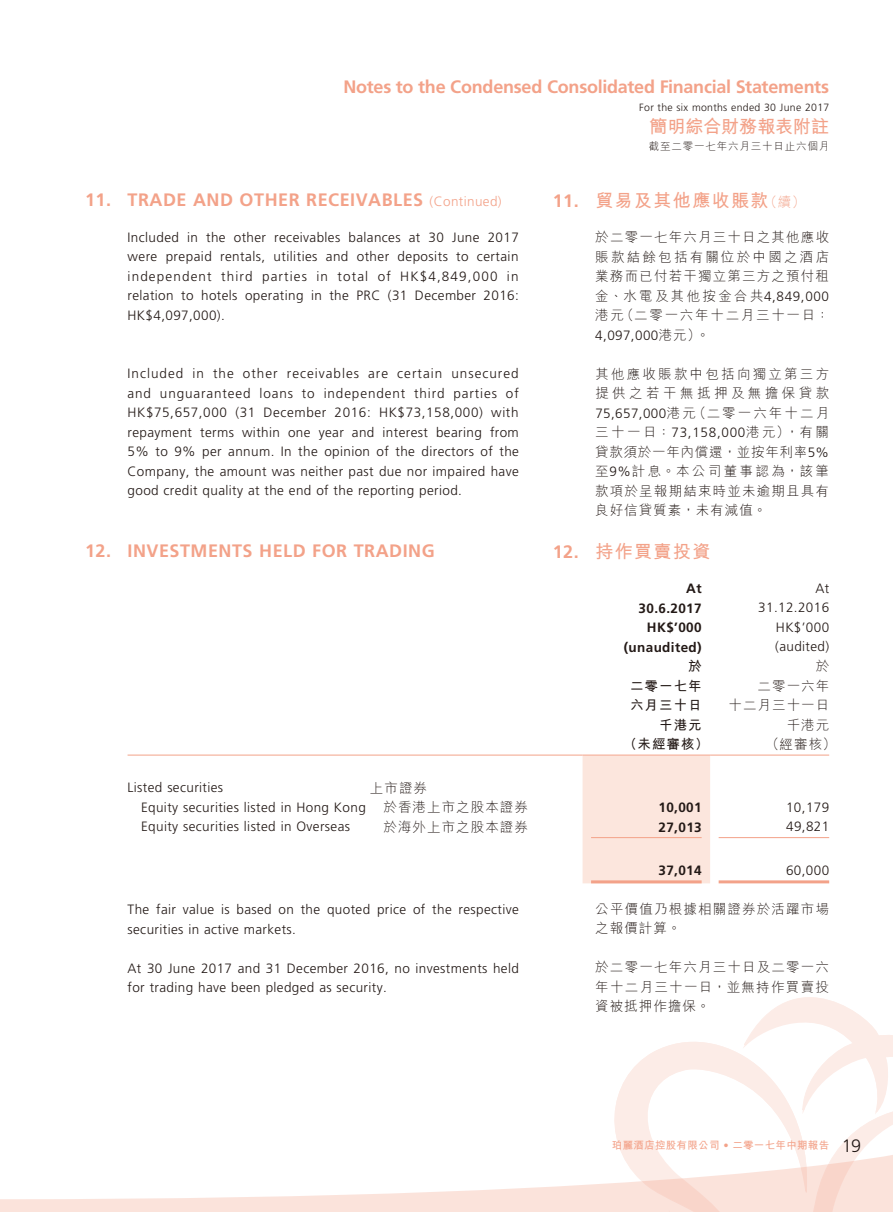
<style>
.page{position:relative;width:893px;height:1212px;background:#fff}
.page>*{position:absolute;margin:0;border:0;box-sizing:border-box;transform-origin:0 0}
.t1{font:700 18px "Frutiger LT Std";letter-spacing:-.015em;color:#f3a289}
.t2{font:700 18px "M Hei HK";letter-spacing:.08em;color:#f3a289}
.t3{font:700 18px "M Hei HK";color:#f3a289}
.t4{font:300 13.5px/19.5px "Frutiger LT Std";letter-spacing:.03em;color:#231916;text-align:justify}
.t5{font:300 13.5px/19.5px "M Hei HK";letter-spacing:.09em;color:#231916;text-align:justify}
.t6{font:700 13.5px/19.5px "Frutiger LT Std";letter-spacing:.03em;color:#231916;text-align:right}
.t7{font:700 13.5px/19.5px "M Hei HK";letter-spacing:.08em;color:#231916;text-align:justify}
.t8{font:300 13.5px "Frutiger LT Std";letter-spacing:.03em;color:#f3a289}
.t9{font:300 10.5px "Frutiger LT Std";letter-spacing:.03em;color:#231916}
.t10{font:700 10.5px "M Hei HK";letter-spacing:.03em;color:#f3a289}
.t11{font:300 10.5px "M Hei HK";letter-spacing:.08em;color:#231916}
.s1{font-weight:700;font-size:18px}
.s2{font-family:"Frutiger LT Std"}
.s3{font-weight:300;font-size:13.5px}
.s4{font-family:"M Hei HK"}
.s5{font-family:"Frutiger LT Std";font-weight:300;font-size:18px;color:#231916}
</style>
<div class="page">
<svg style="left:614px;top:997px;width:279px;height:155px"></svg>
<svg style="left:0;top:1152px;width:893px;height:60px"></svg>
<div style="left:583px;top:756px;width:127px;height:127px;background:#fce6dd"></div>
<hr style="left:128px;top:755px;width:242px;height:1px;background:#f3a289">
<hr style="left:370px;top:755px;width:213px;height:1px;background:#f3a289">
<hr style="left:583px;top:755px;width:127px;height:1px;background:#f3a289">
<hr style="left:710px;top:755px;width:119px;height:1px;background:#f3a289">
<hr style="left:591px;top:837px;width:111px;height:1px;background:#f3a289">
<hr style="left:719px;top:837px;width:110px;height:1px;background:#f3a289">
<hr style="left:591px;top:880px;width:111px;height:3px;background:#f3a289">
<hr style="left:719px;top:880px;width:110px;height:3px;background:#f3a289">
<h1 class="t1" style="left:343px;top:76px;width:487px">Notes to the Condensed Consolidated Financial Statements</h1>
<p class="t9" style="left:639px;top:101px;width:192px">For the six months ended 30 June 2017</p>
<h1 class="t3" style="left:650px;top:113px;width:181px">簡明綜合財務報表附註</h1>
<p class="t11" style="left:649px;top:138px;width:182px">截至二零一七年六月三十日止六個月</p>
<h1 class="t1" style="left:85px;top:189px;width:40px">11. TR</h1>
<h1 class="t1" style="left:150px;top:189px;width:168px">ADE AND OTHER RECE</h1>
<p class="t8" style="left:350px;top:194px;width:153px"><span class="s1">IVABLES</span> (Continued)</p>
<p class="t4" style="left:128px;top:227px;width:393px">Included in the other receivables balances at 30 June 2017 were prepaid rentals, utilities and other deposits to certain independent third parties in total of HK$4,849,000 in relation to hotels operating in the PRC (31 December 2016:<br>HK$4,097,000).</p>
<p class="t4" style="left:128px;top:364px;width:393px">Included in the other receivables are certain unsecured and unguaranteed loans to independent third parties of HK$75,657,000 (31 December 2016: HK$73,158,000) with repayment terms within one year and interest bearing from 5% to 9% per annum. In the opinion of the directors of the Company, the amount was neither past due nor impaired have good credit quality at the end of the reporting period.</p>
<h1 class="t1" style="left:85px;top:540px;width:61px">12. INVE</h1>
<h1 class="t1" style="left:170px;top:540px;width:51px">STMENT</h1>
<h1 class="t1" style="left:243px;top:540px;width:42px">S HELD</h1>
<h1 class="t1" style="left:312px;top:540px;width:13px">FOR</h1>
<h1 class="t1" style="left:354px;top:540px;width:83px">TRADING</h1>
<h1 class="t2" style="left:553px;top:188px;width:254px"><span class="s2">11.</span> 貿易及其他應收賬款<span class="s3">（續）</span></h1>
<p class="t5" style="left:595px;top:227px;width:235px">於二零一七年六月三十日之其他應收賬款結餘包括有關位於中國之酒店業務而已付若干獨立第三方之預付租金、水電及其他按金合共<span class="s2">4,849,000</span>港元（二零一六年十二月三十一日：</p>
<p class="t4" style="left:595px;top:326px;width:116px">4,097,000<span class="s4">港元）。</span></p>
<p class="t5" style="left:595px;top:364px;width:236px">其他應收賬款中包括向獨立第三方提供之若干無抵押及無擔保貸款<span class="s2">75,657,000</span>港元（二零一六年十二月三十一日：<span class="s2">73,158,000</span>港元），有關貸款須於一年內償還，並按年利率<span class="s2">5%</span>至<span class="s2">9%</span>計息。本公司董事認為，該筆款項於呈報期結束時並未逾期且具有良好信貸質素，未有減值。</p>
<h1 class="t2" style="left:553px;top:539px;width:159px"><span class="s2">12.</span> 持作買賣投資</h1>
<p class="t6" style="left:639px;top:579px;width:65px">At<br>30.6.2017</p>
<p class="t4" style="left:758px;top:578px;width:72px;text-align:right">At<br>31.12.2016</p>
<p class="t6" style="left:647px;top:617px;width:56px">HK$’000</p>
<p class="t4" style="left:776px;top:617px;width:55px">HK$’000</p>
<p class="t6" style="left:624px;top:637px;width:80px">(unaudited)</p>
<p class="t4" style="left:775px;top:637px;width:56px">(audited)</p>
<p class="t7" style="left:630px;top:655px;width:73px;text-indent:58px">於二零一七年六月三十日</p>
<p class="t5" style="left:728px;top:656px;width:102px;text-align:right">於<br>二零一六年<br>十二月三十一日</p>
<p class="t7" style="left:659px;top:714px;width:44px">千港元</p>
<p class="t5" style="left:787px;top:714px;width:44px">千港元</p>
<p class="t7" style="left:624px;top:733px;width:86px">（未經審核）</p>
<p class="t5" style="left:766px;top:734px;width:72px">（經審核）</p>
<p class="t4" style="left:128px;top:778px;width:97px">Listed securities</p>
<p class="t5" style="left:370px;top:777px;width:59px">上市證券</p>
<p class="t4" style="left:141px;top:797px;width:226px">Equity securities listed in Hong Kong</p>
<p class="t5" style="left:383px;top:797px;width:146px">於香港上市之股本證券</p>
<p class="t6" style="left:658px;top:798px;width:45px">10,001</p>
<p class="t4" style="left:786px;top:797px;width:45px">10,179</p>
<p class="t4" style="left:141px;top:817px;width:210px">Equity securities listed in Overseas</p>
<p class="t5" style="left:383px;top:816px;width:146px">於海外上市之股本證券</p>
<p class="t6" style="left:659px;top:817px;width:45px">27,013</p>
<p class="t4" style="left:786px;top:817px;width:45px">49,821</p>
<p class="t6" style="left:658px;top:861px;width:45px">37,014</p>
<p class="t4" style="left:786px;top:860px;width:45px">60,000</p>
<p class="t4" style="left:128px;top:900px;width:393px">The fair value is based on the quoted price of the respective securities in active markets.</p>
<p class="t4" style="left:128px;top:958px;width:393px">At 30 June 2017 and 31 December 2016, no investments held for trading have been pledged as security.</p>
<p class="t5" style="left:595px;top:898px;width:235px">公平價值乃根據相關證券於活躍市場之報價計算。</p>
<p class="t5" style="left:595px;top:957px;width:235px">於二零一七年六月三十日及二零一六年十二月三十一日，並無持作買賣投資被抵押作擔保。</p>
<p class="t10" style="left:612px;top:1137px;width:251px">珀麗酒店控股有限公司 <span class="s2">•</span> 二零一七年中期報告 <span class="s5">19</span></p>
</div>
